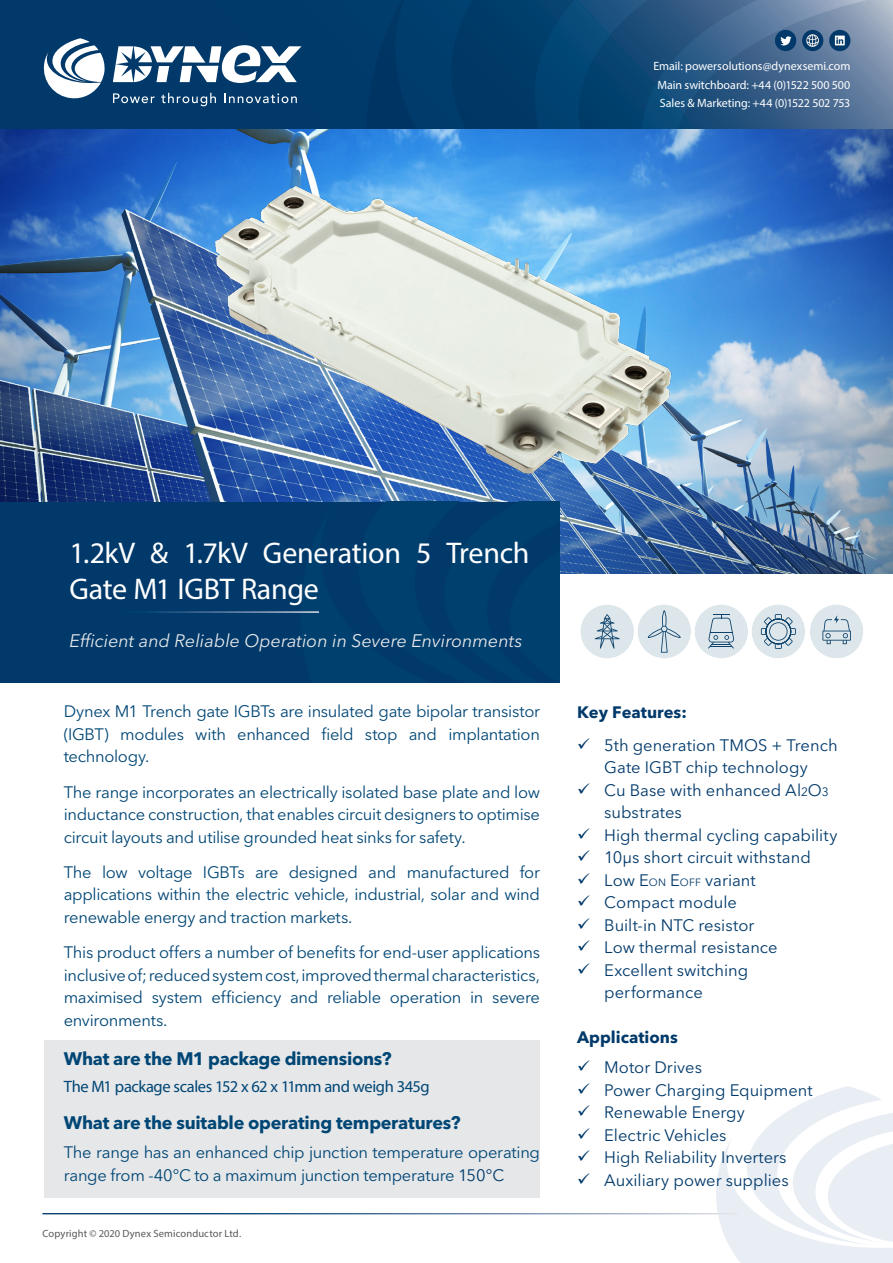
<style>
.page{position:relative;width:893px;height:1263px;background:#fff}
.page>*{position:absolute;margin:0;border:0;box-sizing:border-box;transform-origin:0 0}
.HEADER_-_Document_Ti{font:30px/36px "Myriad Pro";letter-spacing:-.01em;color:#fff}
.BODY_-_Highlight{font:700 18px "Avenir Next LT Pro";letter-spacing:-.015em;color:#004675}
.t1{font:italic 18px "Avenir Next LT Pro";color:#e6e7e9}
.BODY_-_Highlight-2{font:16.5px/22.5px "Avenir Next LT Pro";letter-spacing:-.02em;color:#004675;text-align:justify}
.t2{font:16.5px/22.5px "Avenir Next LT Pro";color:#00396a}
.BODY_-_Highlight-3{font:16.5px "Myriad Pro";letter-spacing:-.025em;color:#004675}
.BODY_-_Image_Caption{font:700 16.5px "Avenir Next LT Pro";color:#00396a}
.t3{font:12px/18.6px "Myriad Pro";letter-spacing:-.005em;color:#fff;text-align:center}
.t4{font:10.5px "Myriad Pro";letter-spacing:.01em;color:#57585a}
.s1{color:#00396a}
.s2{font-size:12px}
.s3{font-size:10.5px}
</style>
<div class="page">
<svg style="left:716px;top:1086px;width:177px;height:177px"></svg>
<div style="left:0;top:0;width:893px;height:130px;background:#00396a"></div>
<svg style="left:445px;top:0;width:128px;height:130px"></svg>
<svg style="left:573px;top:0;width:320px;height:130px"></svg>
<div style="left:802px;top:30px;width:21px;height:21px;background:#00396a;border-radius:50%"></div>
<img style="left:806px;top:34px;width:13px;height:13px">
<svg style="left:44px;top:38px;width:61px;height:61px"></svg>
<svg style="left:113px;top:45px;width:189px;height:38px"></svg>
<svg style="left:113px;top:93px;width:42px;height:10px"></svg>
<svg style="left:161px;top:93px;width:55px;height:13px"></svg>
<svg style="left:224px;top:93px;width:73px;height:10px"></svg>
<img style="left:0;top:130px;width:893px;height:443px">
<div style="left:0;top:502px;width:560px;height:180px;background:#00396a"></div>
<hr style="left:70px;top:611px;width:249px;height:2px;background:#fff">
<div style="left:45px;top:1040px;width:495px;height:157px;background:#e6e7e9"></div>
<svg style="left:580px;top:605px;width:283px;height:53px"></svg>
<hr style="left:43px;top:1213px;width:695px;height:1px;background:#fff">
<img style="left:15px;top:140px;width:878px;height:376px">
<p class="t3" style="left:653px;top:57px;width:199px">Email: powersolutions@dynexsemi.com<br>Main switchboard: +44 (0)1522 500 500<br>Sales &amp; Marketing: +44 (0)1522 502 753</p>
<p class="HEADER_-_Document_Ti" style="left:70px;top:534px;width:461px">1.2kV &amp; 1.7kV Generation 5 Trench<br>Gate M1 IGBT Range</p>
<p class="t1" style="left:70px;top:630px;width:454px">Efficient and Reliable Operation in Severe Environments</p>
<p class="BODY_-_Highlight-2" style="left:64px;top:700px;width:478px">Dynex M1 Trench gate IGBTs are insulated gate bipolar transistor (IGBT) modules with enhanced field stop and implantation technology.</p>
<p class="BODY_-_Highlight-2" style="left:64px;top:780px;width:478px">The range incorporates an electrically isolated base plate and low inductance construction, that enables circuit designers to optimise circuit layouts and utilise grounded heat sinks for safety.</p>
<p class="BODY_-_Highlight-2" style="left:64px;top:861px;width:478px">The low voltage IGBTs are designed and manufactured for applications within the electric vehicle, industrial, solar and wind renewable energy and traction markets.</p>
<p class="BODY_-_Highlight-2" style="left:64px;top:941px;width:478px">This product offers a number of benefits for end-user applications inclusive of; reduced system cost, improved thermal characteristics, maximised system efficiency and reliable operation in severe environments.</p>
<p class="BODY_-_Highlight" style="left:64px;top:1047px;width:329px">What are the M1 package dimensions?</p>
<p class="BODY_-_Highlight-3" style="left:64px;top:1077px;width:367px">The M1 package scales 152 x 62 x 11mm and weigh 345g</p>
<p class="BODY_-_Highlight" style="left:64px;top:1112px;width:398px">What are the suitable operating temperatures?</p>
<p class="BODY_-_Highlight-2" style="left:64px;top:1141px;width:478px">The range has an enhanced chip junction temperature operating range from -40°C to a maximum junction temperature <span class="s1">150°C</span></p>
<p class="t4" style="left:43px;top:1227px;width:200px">Copyright © 2020 Dynex Semiconductor Ltd.</p>
<p class="BODY_-_Image_Caption" style="left:577px;top:702px;width:111px">Key Features:</p>
<p class="t2" style="left:604px;top:734px;width:235px">5th generation TMOS + Trench<br>Gate IGBT chip technology</p>
<p class="t2" style="left:604px;top:779px;width:226px">Cu Base with enhanced Al<span class="s2">2</span>O<span class="s2">3 </span>substrates</p>
<p class="t2" style="left:604px;top:824px;width:235px">High thermal cycling capability</p>
<p class="t2" style="left:604px;top:846px;width:208px">10µs short circuit withstand</p>
<p class="t2" style="left:604px;top:869px;width:153px">Low E<span class="s3">ON</span> E<span class="s3">OFF</span> variant</p>
<p class="t2" style="left:604px;top:891px;width:134px">Compact module</p>
<p class="t2" style="left:604px;top:914px;width:152px">Built-in NTC resistor</p>
<p class="t2" style="left:604px;top:936px;width:175px">Low thermal resistance</p>
<p class="t2" style="left:604px;top:959px;width:145px">Excellent switching performance</p>
<p class="BODY_-_Image_Caption" style="left:577px;top:1027px;width:102px">Applications</p>
<p class="t2" style="left:604px;top:1056px;width:99px">Motor Drives</p>
<p class="t2" style="left:604px;top:1079px;width:210px">Power Charging Equipment</p>
<p class="t2" style="left:604px;top:1101px;width:142px">Renewable Energy</p>
<p class="t2" style="left:604px;top:1124px;width:124px">Electric Vehicles</p>
<p class="t2" style="left:604px;top:1146px;width:184px">High Reliability Inverters</p>
<p class="t2" style="left:604px;top:1169px;width:186px">Auxiliary power supplies</p>
</div>
